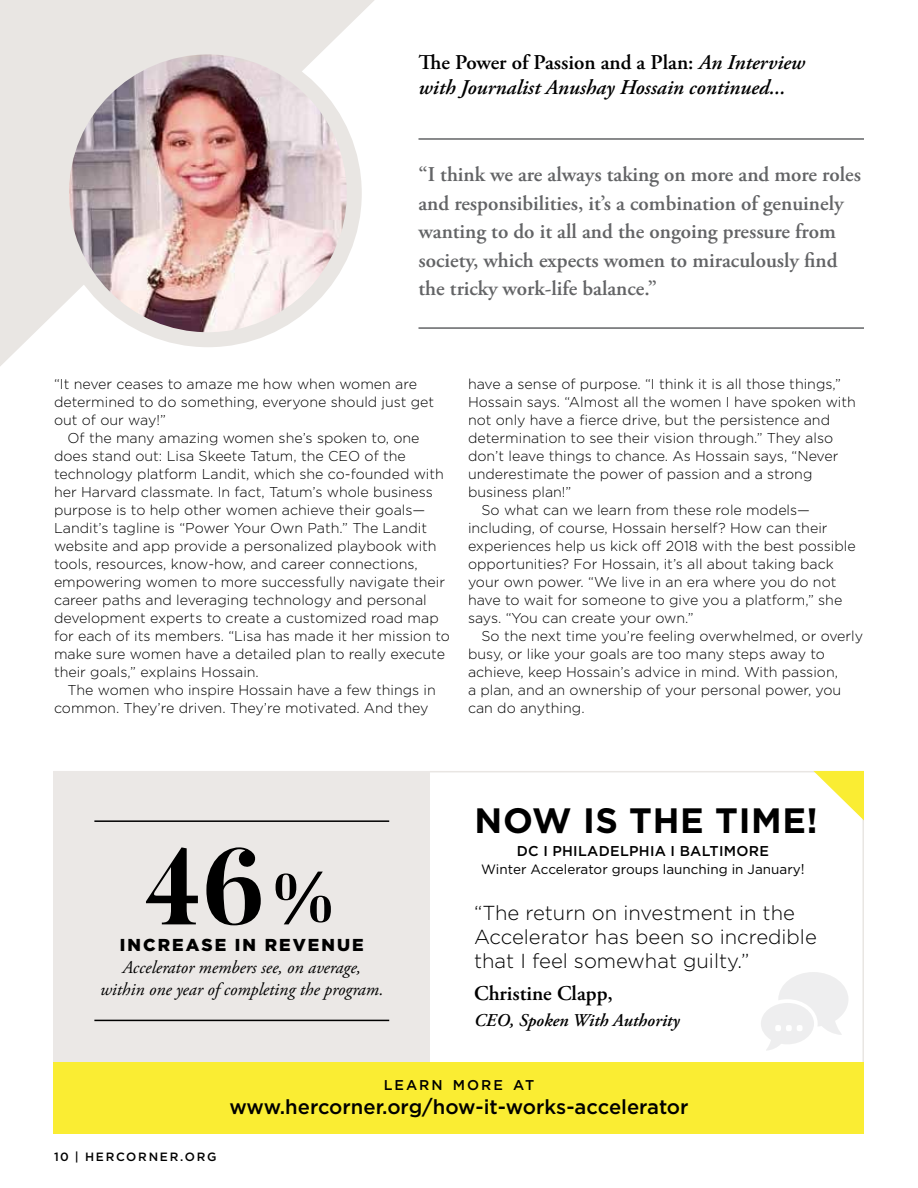
<style>
.page{position:relative;width:918px;height:1188px;background:#fff}
.page>*{position:absolute;margin:0;border:0;box-sizing:border-box;transform-origin:0 0}
.t1{font:700 108px "Butler";color:#000}
.t2{font:700 35.25px "Gotham Pro";letter-spacing:.02em;color:#000}
.t3{font:600 21px/28.5px "Adobe Garamond Pro";color:#636466}
.t4{font:italic 600 21px/25.2px "Adobe Garamond Pro";color:#000}
.t5{font:600 21px "Adobe Garamond Pro";color:#000}
.t6{font:300 20.25px/24.3px "Gotham Pro";color:#000}
.t7{font:500 20.25px "Gotham Pro";color:#000}
.t8{font:italic 18px/21.6px "Adobe Garamond Pro";color:#000;text-align:center}
.t9{font:italic 600 18px "Adobe Garamond Pro";color:#000}
.t10{font:900 17.25px "Gotham Pro";letter-spacing:.12em;color:#000}
.t11{font:300 14.25px/18px "Gotham Pro";color:#000}
.t12{font:500 14.25px "Gotham Pro";letter-spacing:.02em;color:#000}
.t13{font:500 14.1px "Gotham Pro";letter-spacing:.145em;color:#000}
.t14{font:13.5px "Gotham Pro";color:#000}
.t15{font:500 12px "Gotham Pro";letter-spacing:.145em;color:#000}
.s1{font-style:normal}
.s2{font-size:75px}
.s3{font-size:14.25px}
</style>
<div class="page">
<div style="left:53px;top:771px;width:377px;height:313px;background:#ebe8e6"></div>
<div style="left:53px;top:1063px;width:811px;height:71px;background:#faed33"></div>
<svg style="left:0;top:0;width:374px;height:366px;fill:#e9e6e3"></svg>
<img style="left:62px;top:47px;width:292px;height:293px;border-radius:146px">
<div style="left:54px;top:39px;width:308px;height:308px;border:15px solid #e9e6e3;border-radius:50%"></div>
<hr style="left:418px;top:138px;width:446px;height:2px;background:#636466">
<hr style="left:418px;top:327px;width:446px;height:2px;background:#636466">
<svg style="left:813px;top:771px;width:51px;height:49px"></svg>
<svg style="left:761px;top:972px;width:87px;height:79px"></svg>
<hr style="left:94px;top:820px;width:295px;height:2px;background:#000">
<hr style="left:94px;top:1020px;width:295px;height:1px;background:#000">
<h3 class="t4" style="left:418px;top:51px;width:388px"><span class="s1">The Power of Passion and a Plan:</span> An Interview with Journalist Anushay Hossain continued...</h3>
<p class="t3" style="left:418px;top:160px;width:444px">“I think we are always taking on more and more roles and responsibilities, it’s a combination of genuinely wanting to do it all and the ongoing pressure from society, which expects women to miraculously find the tricky work-life balance.”</p>
<p class="t11" style="left:54px;top:375px;width:382px">“It never ceases to amaze me how when women are determined to do something, everyone should just get out of our way!”</p>
<p class="t11" style="left:54px;top:429px;width:397px;text-indent:13px">Of the many amazing women she’s spoken to, one does stand out: Lisa Skeete Tatum, the CEO of the technology platform Landit, which she co-founded with her Harvard classmate. In fact, Tatum’s whole business purpose is to help other women achieve their goals— Landit’s tagline is “Power Your Own Path.” The Landit website and app provide a personalized playbook with tools, resources, know-how, and career connections, empowering women to more successfully navigate their career paths and leveraging technology and personal development experts to create a customized road map for each of its members. “Lisa has made it her mission to make sure women have a detailed plan to really execute their goals,” explains Hossain.</p>
<p class="t11" style="left:54px;top:681px;width:383px;text-indent:13px">The women who inspire Hossain have a few things in common. They’re driven. They’re motivated. And they</p>
<p class="t11" style="left:468px;top:375px;width:375px">have a sense of purpose. “I think it is all those things,”</p>
<p class="t11" style="left:468px;top:393px;width:389px">Hossain says. “Almost all the women I have spoken with</p>
<p class="t11" style="left:468px;top:411px;width:364px">not only have a fierce drive, but the persistence and</p>
<p class="t11" style="left:468px;top:429px;width:367px">determination to see their vision through.” They also</p>
<p class="t11" style="left:468px;top:447px;width:372px">don’t leave things to chance. As Hossain says, “Never</p>
<p class="t11" style="left:468px;top:465px;width:346px">underestimate the power of passion and a strong</p>
<p class="t11" style="left:468px;top:483px;width:105px">business plan!”</p>
<p class="t11" style="left:482px;top:501px;width:330px">So what can we learn from these role models—</p>
<p class="t11" style="left:468px;top:519px;width:361px">including, of course, Hossain herself? How can their</p>
<p class="t11" style="left:468px;top:537px;width:389px">experiences help us kick off 2018 with the best possible</p>
<p class="t11" style="left:468px;top:555px;width:367px">opportunities? For Hossain, it’s all about taking back</p>
<p class="t11" style="left:468px;top:573px;width:370px">your own power. “We live in an era where you do not</p>
<p class="t11" style="left:468px;top:591px;width:376px">have to wait for someone to give you a platform,” she</p>
<p class="t11" style="left:468px;top:609px;width:227px">says. “You can create your own.”</p>
<p class="t11" style="left:482px;top:627px;width:383px">So the next time you’re feeling overwhelmed, or overly</p>
<p class="t11" style="left:468px;top:645px;width:359px">busy, or like your goals are too many steps away to</p>
<p class="t11" style="left:468px;top:663px;width:372px">achieve, keep Hossain’s advice in mind. With passion,</p>
<p class="t11" style="left:468px;top:681px;width:375px">a plan, and an ownership of your personal power, you</p>
<p class="t11" style="left:468px;top:699px;width:118px">can do anything.</p>
<h1 class="t1" style="left:143px;top:818px;width:199px">46<span class="s2">%</span></h1>
<p class="t8" style="left:100px;top:957px;width:285px">Accelerator members see, on average, within one year of completing the program.</p>
<p class="t10" style="left:120px;top:935px;width:245px">INCREASE IN REVENUE</p>
<h2 class="t2" style="left:474px;top:800px;width:345px">NOW IS THE TIME!</h2>
<p class="t12" style="left:517px;top:843px;width:254px">DC I PHILADELPHIA I BALTIMORE</p>
<p class="t14" style="left:481px;top:862px;width:325px">Winter Accelerator groups launching in January<span class="s3">!</span></p>
<h3 class="t6" style="left:474px;top:901px;width:344px">“The return on investment in the<br>Accelerator has been so incredible that I feel somewhat guilty.”</h3>
<h3 class="t5" style="left:474px;top:981px;width:140px">Christine Clapp,</h3>
<p class="t9" style="left:474px;top:1010px;width:207px">CEO, Spoken With Authority</p>
<p class="t15" style="left:54px;top:1150px;width:164px">10 | HERCORNER.ORG</p>
<p class="t13" style="left:384px;top:1077px;width:152px">LEARN MORE AT</p>
<h3 class="t7" style="left:229px;top:1096px;width:461px">www.hercorner.org/how-it-works-accelerator</h3>
</div>
